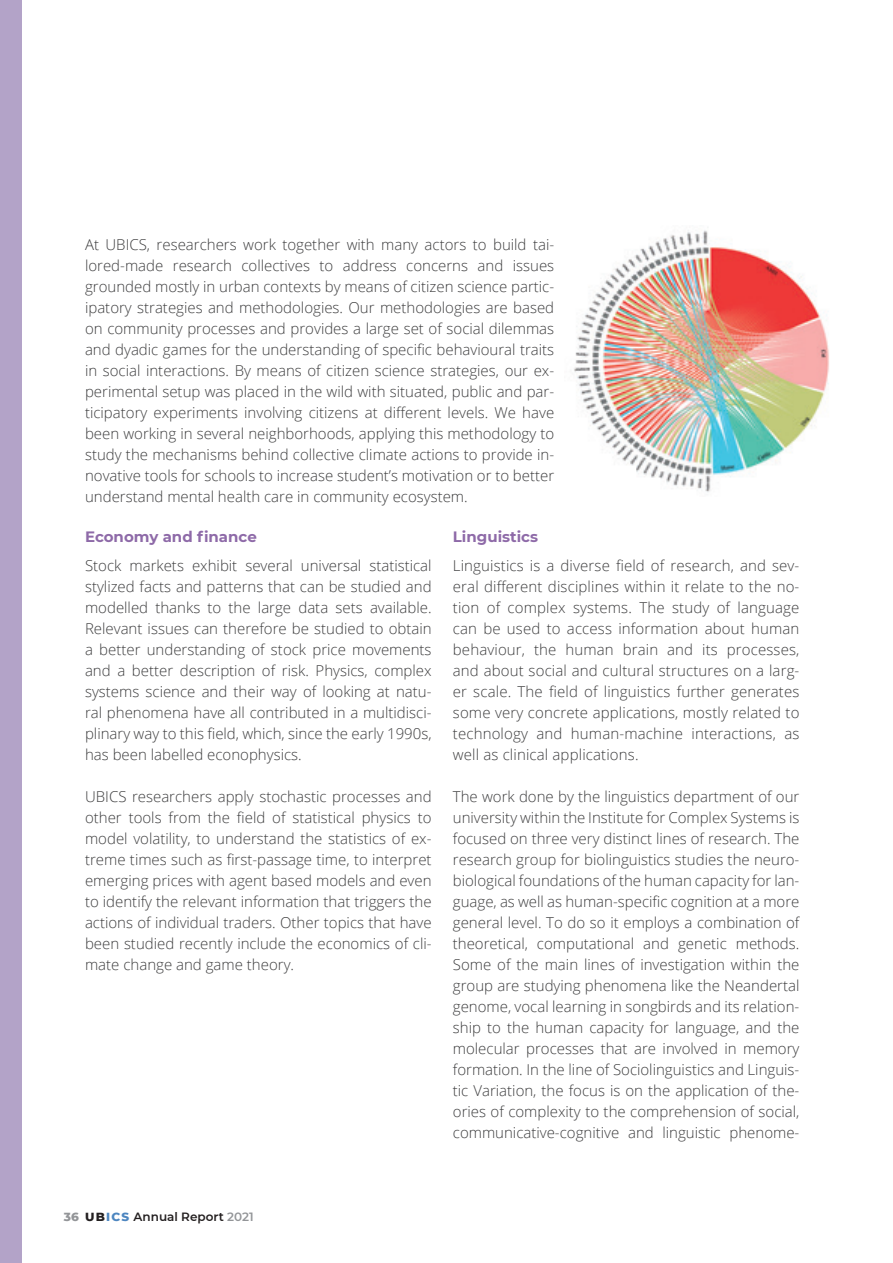
<style>
.page{position:relative;width:893px;height:1263px;background:#fff}
.page>*{position:absolute;margin:0;border:0;box-sizing:border-box;transform-origin:0 0}
.Cuerpo_Titulo_3{font:300 15px/21px "Open Sans";color:#3e3e3f;text-align:justify}
.Titulo_3{font:700 15px "Montserrat";color:#8e6aa8}
.t1{font:600 12px "Montserrat";color:#231f20}
.s1{font-weight:800;color:#939598}
.s2{font-weight:800}
.s3{font-weight:800;color:#4d86c0}
.s4{color:#939598}
</style>
<div class="page">
<div style="left:0;top:0;width:21px;height:1263px;background:#b3a3c8"></div>
<img style="left:574px;top:230px;width:255px;height:262px">
<p class="Cuerpo_Titulo_3" style="left:85px;top:233px;width:471px">At UBICS, researchers work together with many actors to build tai&shy;lored-made research collectives to address concerns and issues grounded mostly in urban contexts by means of citizen science partic&shy;ipatory strategies and methodologies. Our methodologies are based on community processes and provides a large set of social dilemmas and dyadic games for the understanding of specific behavioural traits in social interactions. By means of citizen science strategies, our ex&shy;perimental setup was placed in the wild with situated, public and par&shy;ticipatory experiments involving citizens at different levels. We have been working in several neighborhoods, applying this methodology to study the mechanisms behind collective climate actions to provide in&shy;novative tools for schools to increase student’s motivation or to better understand mental health care in community ecosystem.</p>
<p class="Titulo_3" style="left:85px;top:526px;width:173px">Economy and finance</p>
<p class="Cuerpo_Titulo_3" style="left:85px;top:555px;width:348px">Stock markets exhibit several universal statistical stylized facts and patterns that can be studied and modelled thanks to the large data sets available.<br>Relevant issues can therefore be studied to obtain a better understanding of stock price movements and a better description of risk. Physics, complex systems science and their way of looking at natu&shy;ral phenomena have all contributed in a multidisci&shy;plinary way to this field, which, since the early 1990s, has been labelled econophysics.</p>
<p class="Cuerpo_Titulo_3" style="left:85px;top:786px;width:348px">UBICS researchers apply stochastic processes and other tools from the field of statistical physics to model volatility, to understand the statistics of ex&shy;treme times such as first-passage time, to interpret emerging prices with agent based models and even to identify the relevant information that triggers the actions of individual traders. Other topics that have been studied recently include the economics of cli&shy;mate change and game theory.</p>
<p class="Titulo_3" style="left:453px;top:526px;width:87px">Linguistics</p>
<p class="Cuerpo_Titulo_3" style="left:453px;top:555px;width:348px">Linguistics is a diverse field of research, and sev&shy;eral different disciplines within it relate to the no&shy;tion of complex systems. The study of language can be used to access information about human behaviour, the human brain and its processes, and about social and cultural structures on a larg&shy;er scale. The field of linguistics further generates some very concrete applications, mostly related to technology and human-machine interactions, as well as clinical applications.</p>
<p class="Cuerpo_Titulo_3" style="left:453px;top:786px;width:348px">The work done by the linguistics department of our university within the Institute for Complex Systems is focused on three very distinct lines of research. The research group for biolinguistics studies the neuro&shy;biological foundations of the human capacity for lan&shy;guage, as well as human-specific cognition at a more general level. To do so it employs a combination of theoretical, computational and genetic methods.<br>Some of the main lines of investigation within the group are studying phenomena like the Neandertal genome, vocal learning in songbirds and its relation&shy;ship to the human capacity for language, and the molecular processes that are involved in memory formation. In the line of Sociolinguistics and Linguis&shy;tic Variation, the focus is on the application of the&shy;ories of complexity to the comprehension of social, communicative-cognitive and linguistic phenome-</p>
<p class="t1" style="left:64px;top:1209px;width:191px"><span class="s1">36</span> <span class="s2">UB</span><span class="s3">ICS</span> Annual Report <span class="s4">2021</span></p>
</div>
